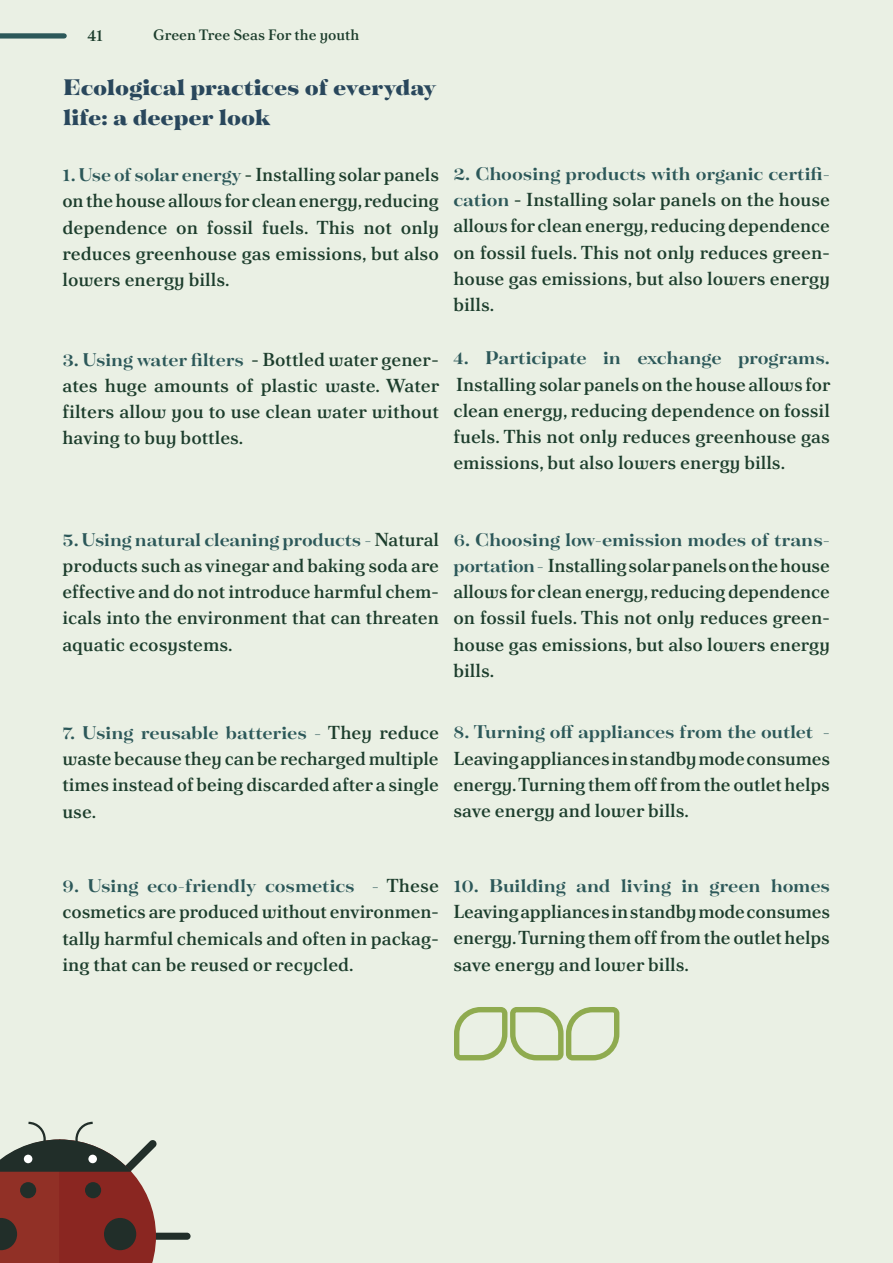
<style>
.page{position:relative;width:893px;height:1263px;background:#eaf0e4}
.page>*{position:absolute;margin:0;border:0;box-sizing:border-box;transform-origin:0 0}
.Paragraf_H3{font:900 24.75px/29.7px "Tenez";color:#29475c}
.Paragraf{font:700 20.25px "Tenez";color:#2c5859}
.Paragraf-2{font:18.75px/26.2px "Poltawski Nowy";color:#1c3d2c;text-align:justify}
.t1{font:15px "Poltawski Nowy";color:#1c3d2c}
.s1{font-family:"Tenez";font-weight:700;font-size:20.25px;color:#2c5859}
.s2{font-family:"Poltawski Nowy";font-weight:400;font-size:18.75px;color:#1c3d2c}
</style>
<div class="page">
<div style="left:0;top:33px;width:64px;height:6px;background:#2c5859"></div>
<svg style="left:0;top:1121px;width:191px;height:142px"></svg>
<div style="left:88px;top:1155px;width:9px;height:8px;background:#fff;border-radius:50%"></div>
<div style="left:24px;top:1155px;width:8px;height:8px;background:#fff;border-radius:50%"></div>
<svg style="left:454px;top:1007px;width:165px;height:53px"></svg>
<p class="t1" style="left:87px;top:25px;width:17px">41</p>
<p class="t1" style="left:153px;top:24px;width:208px">Green Tree Seas For the youth</p>
<p class="Paragraf_H3" style="left:63px;top:72px;width:375px">Ecological practices of everyday life: a deeper look</p>
<p class="Paragraf-2" style="left:62px;top:161px;width:378px"><span class="s1">1. Use of solar energy</span> - Installing solar panels on the house allows for clean energy, reducing dependence on fossil fuels. This not only reduces greenhouse gas emissions, but also lowers energy bills.</p>
<p class="Paragraf" style="left:62px;top:345px;width:378px">3. Using water filters <span class="s2">- Bottled water gener-</span></p>
<p class="Paragraf-2" style="left:62px;top:372px;width:378px">ates huge amounts of plastic waste. Water filters allow you to use clean water without having to buy bottles.</p>
<p class="Paragraf" style="left:453px;top:159px;width:378px">2. Choosing products with organic certifi-</p>
<p class="Paragraf-2" style="left:453px;top:186px;width:378px"><span class="s1">cation</span> - Installing solar panels on the house allows for clean energy, reducing dependence on fossil fuels. This not only reduces green&shy;house gas emissions, but also lowers energy bills.</p>
<p class="Paragraf" style="left:453px;top:344px;width:378px">4. Participate in exchange programs.</p>
<p class="Paragraf-2" style="left:453px;top:371px;width:379px">Installing solar panels on the house allows for clean energy, reducing dependence on fossil fuels. This not only reduces greenhouse gas emissions, but also lowers energy bills.</p>
<p class="Paragraf" style="left:62px;top:525px;width:378px">5. Using natural cleaning products - <span class="s2">Natural</span></p>
<p class="Paragraf-2" style="left:62px;top:552px;width:378px">products such as vinegar and baking soda are effective and do not introduce harmful chem&shy;icals into the environment that can threaten aquatic ecosystems.</p>
<p class="Paragraf" style="left:453px;top:525px;width:378px">6. Choosing low-emission modes of trans-</p>
<p class="Paragraf-2" style="left:453px;top:552px;width:378px"><span class="s1">portation -</span> Installing solar panels on the house allows for clean energy, reducing dependence on fossil fuels. This not only reduces green&shy;house gas emissions, but also lowers energy bills.</p>
<p class="Paragraf" style="left:62px;top:718px;width:378px">7. Using reusable batteries - <span class="s2">They reduce</span></p>
<p class="Paragraf-2" style="left:62px;top:745px;width:378px">waste because they can be recharged multiple times instead of being discarded after a single use.</p>
<p class="Paragraf" style="left:453px;top:718px;width:378px">8. Turning off appliances from the outlet -</p>
<p class="Paragraf-2" style="left:453px;top:744px;width:378px">Leaving appliances in standby mode consumes energy. Turning them off from the outlet helps save energy and lower bills.</p>
<p class="Paragraf" style="left:62px;top:872px;width:378px">9. Using eco-friendly cosmetics - <span class="s2">These</span></p>
<p class="Paragraf-2" style="left:62px;top:898px;width:378px">cosmetics are produced without environmen&shy;tally harmful chemicals and often in packag&shy;ing that can be reused or recycled.</p>
<p class="Paragraf" style="left:453px;top:871px;width:378px">10. Building and living in green homes</p>
<p class="Paragraf-2" style="left:453px;top:898px;width:378px">Leaving appliances in standby mode consumes energy. Turning them off from the outlet helps save energy and lower bills.</p>
</div>
